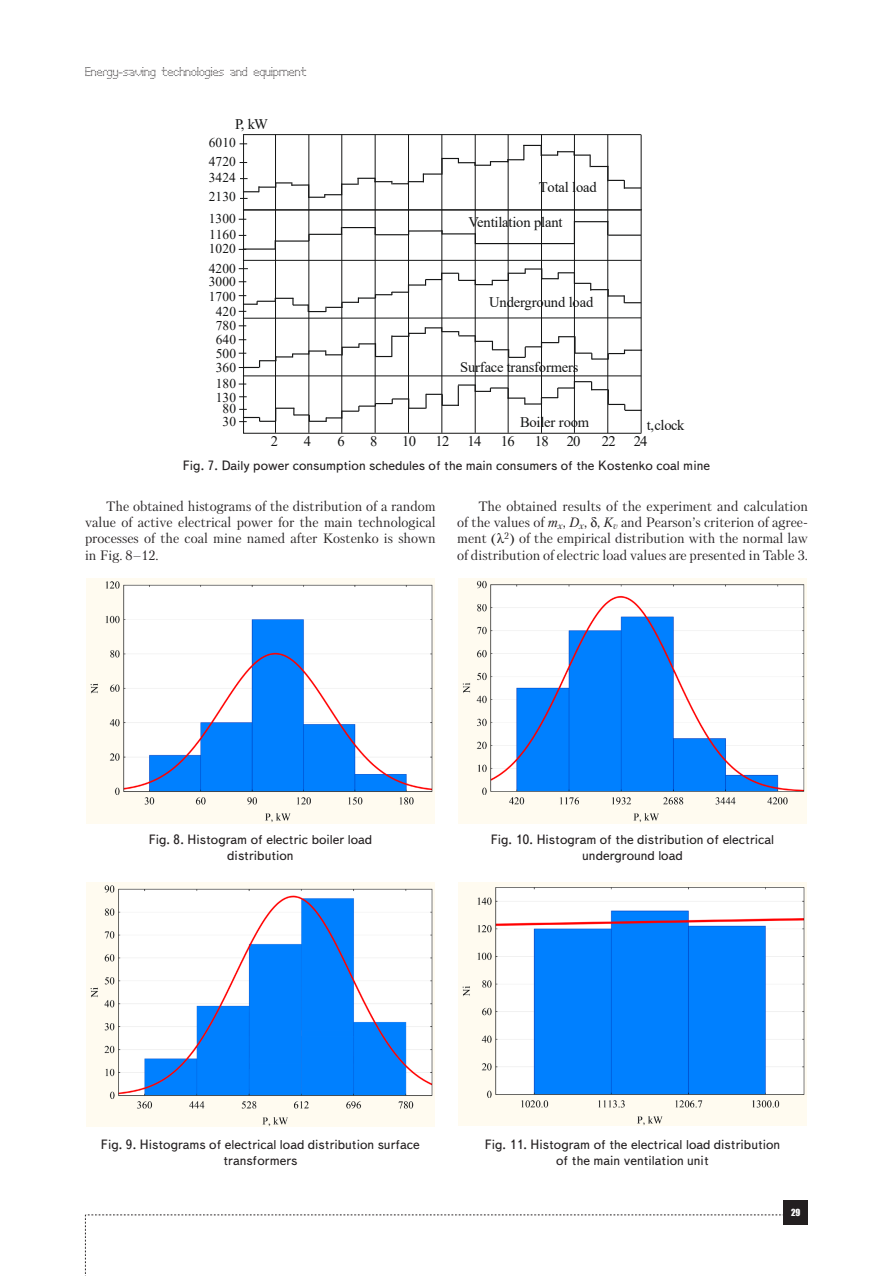
<style>
.page{position:relative;width:893px;height:1276px;background:#fff}
.page>*{position:absolute;margin:0;border:0;box-sizing:border-box;transform-origin:0 0}
.t1{font:14.55px "Times New Roman";letter-spacing:-.015em;color:#141515}
.Text__англ__отступ{font:13.5px/16.4px "Petersburg C";color:#231f20;text-align:justify}
.Подпись_рисунка{font:13.5px/16.2px "Text Book C";color:#231f20;text-align:center}
.t2{font:13.35px/13.6px "Times New Roman";letter-spacing:.01em;color:#141515}
.t3{font:12px "Perfo C";letter-spacing:.015em;color:#231f20}
.t4{font:9px "Impact";color:#fff}
.s1{font-style:italic}
</style>
<div class="page">
<svg style="left:85px;top:1214px;width:699px;height:62px"></svg>
<div style="left:784px;top:1200px;width:24px;height:24px;background:#231f20"></div>
<img style="left:86px;top:579px;width:349px;height:244px">
<img style="left:86px;top:882px;width:349px;height:244px">
<img style="left:458px;top:579px;width:349px;height:244px">
<img style="left:458px;top:882px;width:349px;height:244px">
<hr style="left:641px;top:135px;width:1px;height:298px;background:#141515">
<hr style="left:243px;top:134px;width:398px;height:1px;background:#141515">
<svg style="left:243px;top:135px;width:398px;height:298px"></svg>
<hr style="left:243px;top:375px;width:398px;height:1px;background:#141515">
<hr style="left:243px;top:318px;width:398px;height:1px;background:#141515">
<hr style="left:243px;top:260px;width:398px;height:1px;background:#141515">
<hr style="left:244px;top:209px;width:398px;height:1px;background:#141515">
<hr style="left:243px;top:248px;width:33px;height:2px;background:#141515">
<hr style="left:309px;top:234px;width:33px;height:1px;background:#141515">
<hr style="left:342px;top:227px;width:33px;height:1px;background:#141515">
<hr style="left:476px;top:243px;width:98px;height:1px;background:#141515">
<hr style="left:409px;top:230px;width:33px;height:2px;background:#141515">
<hr style="left:442px;top:233px;width:33px;height:1px;background:#141515">
<hr style="left:608px;top:235px;width:33px;height:1px;background:#141515">
<hr style="left:574px;top:221px;width:34px;height:1px;background:#141515">
<hr style="left:375px;top:234px;width:34px;height:1px;background:#141515">
<hr style="left:276px;top:240px;width:33px;height:2px;background:#141515">
<svg style="left:308px;top:234px;width:2px;height:7px"></svg>
<svg style="left:574px;top:222px;width:1px;height:22px"></svg>
<svg style="left:607px;top:222px;width:1px;height:13px"></svg>
<svg style="left:239px;top:325px;width:403px;height:43px"></svg>
<svg style="left:239px;top:268px;width:402px;height:44px"></svg>
<svg style="left:239px;top:381px;width:403px;height:41px"></svg>
<svg style="left:240px;top:144px;width:401px;height:55px"></svg>
<p class="t3" style="left:85px;top:65px;width:223px">Energy-saving technologies and equipment</p>
<p class="t1" style="left:235px;top:114px;width:34px">Р, kW</p>
<p class="t2" style="left:209px;top:135px;width:29px">6010</p>
<p class="t2" style="left:209px;top:154px;width:29px">4720</p>
<p class="t2" style="left:209px;top:170px;width:29px">3424</p>
<p class="t2" style="left:209px;top:190px;width:29px">2130</p>
<p class="t2" style="left:209px;top:211px;width:29px">1300</p>
<p class="t2" style="left:209px;top:227px;width:28px">1160</p>
<p class="t2" style="left:209px;top:241px;width:29px">1020</p>
<p class="t2" style="left:209px;top:261px;width:29px">4200</p>
<p class="t2" style="left:209px;top:274px;width:29px">3000</p>
<p class="t2" style="left:209px;top:289px;width:29px">1700</p>
<p class="t2" style="left:216px;top:304px;width:22px">420</p>
<p class="t2" style="left:216px;top:318px;width:22px">780</p>
<p class="t2" style="left:216px;top:332px;width:22px">640<br>500</p>
<p class="t2" style="left:216px;top:360px;width:22px">360</p>
<p class="t2" style="left:216px;top:376px;width:22px">180</p>
<p class="t2" style="left:216px;top:390px;width:22px">130</p>
<p class="t2" style="left:223px;top:401px;width:15px">80</p>
<p class="t2" style="left:223px;top:414px;width:15px">30</p>
<p class="t1" style="left:539px;top:177px;width:59px">Total load</p>
<p class="t1" style="left:469px;top:212px;width:95px">Ventilation plant</p>
<p class="t1" style="left:489px;top:292px;width:106px">Underground load</p>
<p class="t1" style="left:460px;top:357px;width:120px">Surface transformers</p>
<p class="t1" style="left:520px;top:411px;width:71px">Boiler room</p>
<p class="t1" style="left:647px;top:415px;width:39px">t, clock</p>
<p class="t1" style="left:271px;top:430px;width:9px">2</p>
<p class="t1" style="left:304px;top:430px;width:9px">4</p>
<p class="t1" style="left:338px;top:430px;width:9px">6</p>
<p class="t1" style="left:370px;top:430px;width:9px">8</p>
<p class="t1" style="left:402px;top:430px;width:15px">10</p>
<p class="t1" style="left:436px;top:430px;width:47px">12 14</p>
<p class="t1" style="left:501px;top:430px;width:15px">16</p>
<p class="t1" style="left:535px;top:430px;width:47px">18 20</p>
<p class="t1" style="left:602px;top:430px;width:47px">22 24</p>
<p class="Подпись_рисунка" style="left:183px;top:457px;width:529px">Fig. 7. Daily power consumption schedules of the main consumers of the Kostenko coal mine</p>
<p class="Text__англ__отступ" style="left:85px;top:498px;width:352px;text-indent:21px">The obtained histograms of the distribution of a random value of active electrical power for the main technological processes of the coal mine named after Kostenko is shown in Fig. 8–12.</p>
<p class="Text__англ__отступ" style="left:457px;top:498px;width:352px;text-indent:21px">The obtained results of the experiment and calculation of the values of <span class="s1">m</span><sub>х</sub>, <span class="s1">D</span><sub>х</sub>, , <span class="s1">K</span><sub>v</sub> and Pearson’s criterion of agree&shy;ment (●<sup>2</sup>) of the empirical distribution with the normal law of distribution of electric load values are presented in Table 3.</p>
<p class="Подпись_рисунка" style="left:149px;top:831px;width:225px">Fig. 8. Histogram of electric boiler load distribution</p>
<p class="Подпись_рисунка" style="left:491px;top:831px;width:285px">Fig. 10. Histogram of the distribution of electrical underground load</p>
<p class="Подпись_рисунка" style="left:101px;top:1136px;width:320px">Fig. 9. Histograms of electrical load distribution surface transformers</p>
<p class="Подпись_рисунка" style="left:485px;top:1136px;width:297px">Fig. 11. Histogram of the electrical load distribution of the main ventilation unit</p>
<p class="t4" style="left:791px;top:1205px;width:11px">29</p>
</div>
